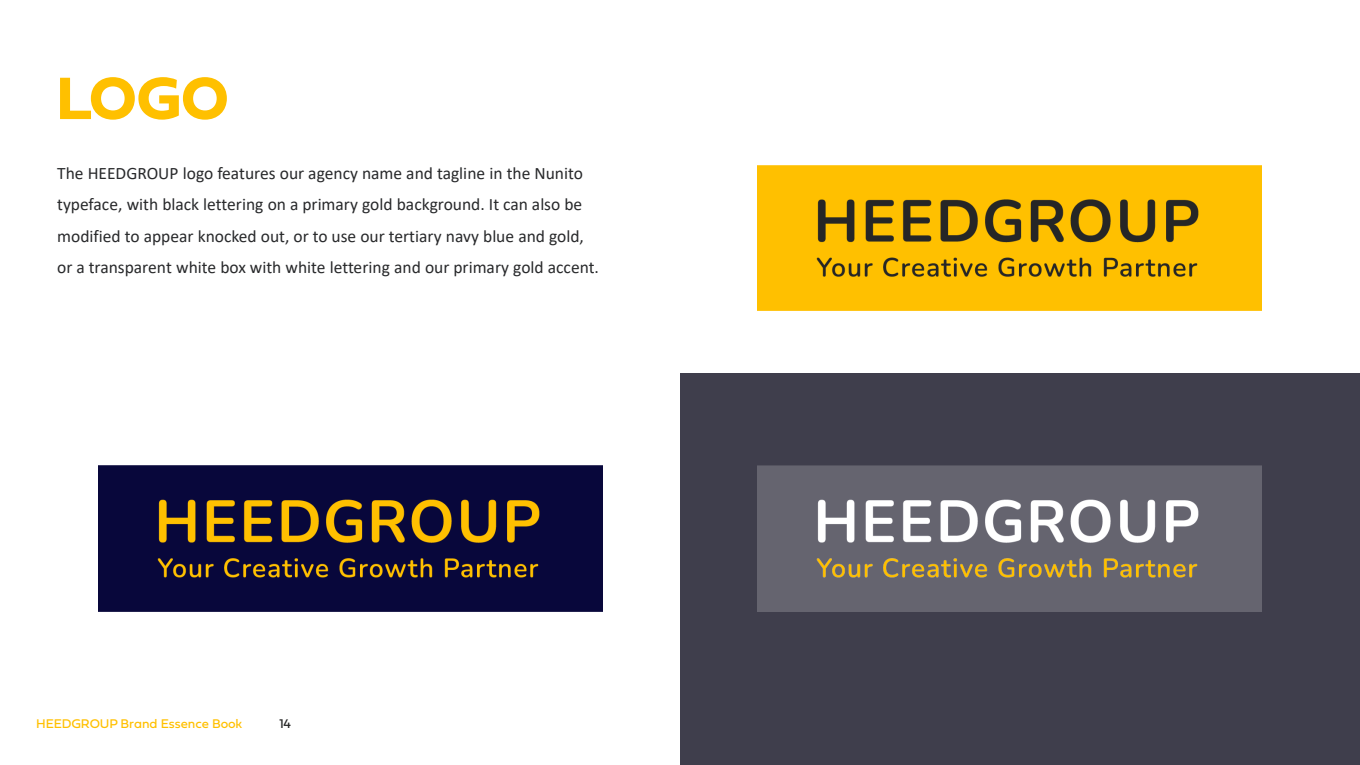
<style>
.page{position:relative;width:1360px;height:765px;background:#fff}
.page>*{position:absolute;margin:0;border:0;box-sizing:border-box;transform-origin:0 0}
.t1{font:62.38px "Fieldwork Geo Bold";color:#ffc000}
.t2{font:17.5px/31.5px "Calibri";color:#28292b}
.t3{font:13.12px "Fieldwork Geo Regular";letter-spacing:-.01em;color:#ffc000}
.t4{font:13.12px "Fieldwork Geo Regular";color:#252625}
</style>
<div class="page">
<img style="left:758px;top:165px;width:503px;height:145px">
<div style="left:680px;top:373px;width:680px;height:392px;background:#3f3e4c"></div>
<img style="left:99px;top:466px;width:503px;height:145px">
<img style="left:758px;top:466px;width:503px;height:145px">
<p class="t1" style="left:57px;top:49px;width:174px">LOGO</p>
<p class="t2" style="left:57px;top:157px;width:543px">The HEEDGROUP logo features our agency name and tagline in the Nunito typeface, with black lettering on a primary gold background. It can also be modified to appear knocked out, or to use our tertiary navy blue and gold, or a transparent white box with white lettering and our primary gold accent.</p>
<p class="t3" style="left:36px;top:714px;width:207px">HEEDGROUP Brand Essence Book</p>
<p class="t4" style="left:279px;top:714px;width:13px">14</p>
</div>
